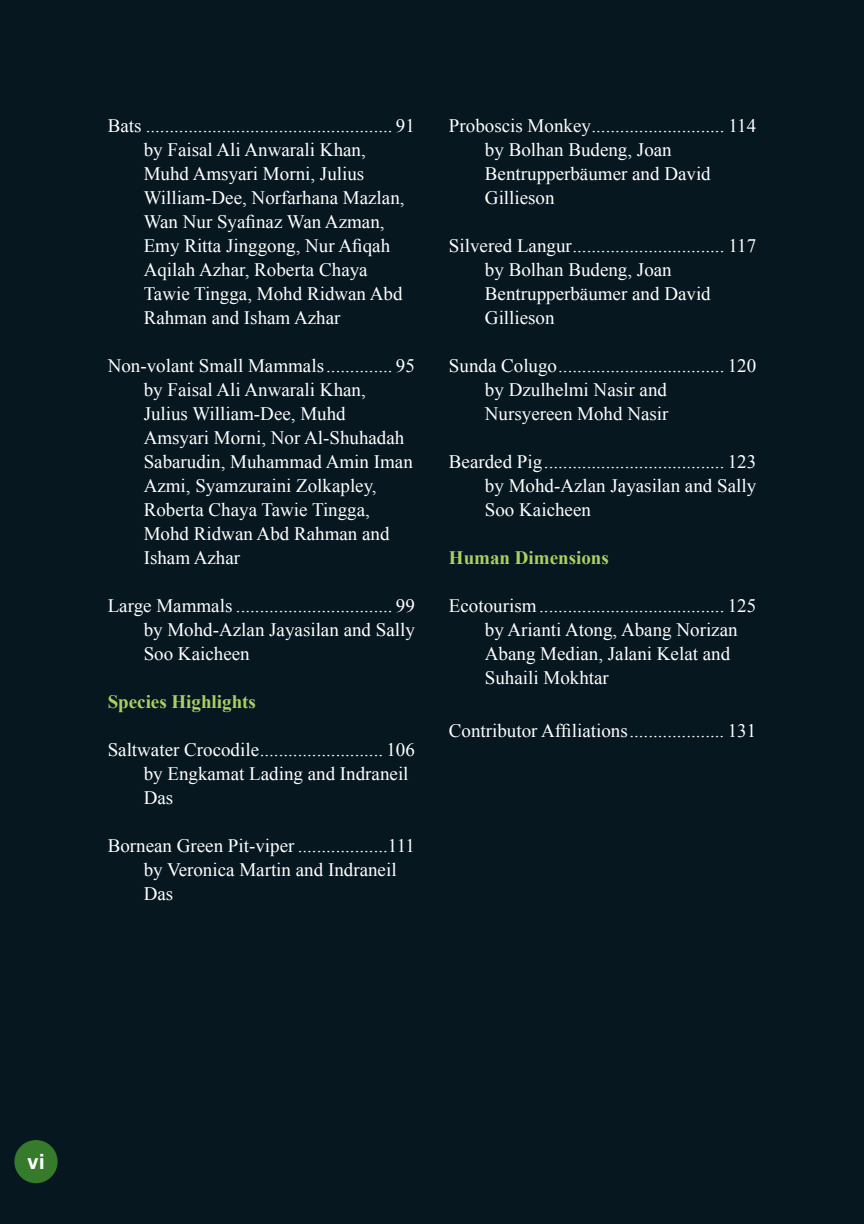
<style>
.page{position:relative;width:864px;height:1224px;background:#071720}
.page>*{position:absolute;margin:0;border:0;box-sizing:border-box;transform-origin:0 0}
.t1{font:700 21px "Helvetica Neue";color:#fff}
.t2{font:19px/24px "Times New Roman";color:#fff}
.t3{font:700 19px "Times New Roman";color:#a8d161}
</style>
<div class="page">
<div style="left:14px;top:1140px;width:44px;height:43px;background:#357b2b;border-radius:50%"></div>
<p class="t2" style="left:144px;top:114px;width:273px;text-indent:-36px">Bats .................................................... 91 by Faisal Ali Anwarali Khan,<br>Muhd Amsyari Morni, Julius<br>William-Dee, Norfarhana Mazlan,<br>Wan Nur Syafinaz Wan Azman,<br>Emy Ritta Jinggong, Nur Afiqah<br>Aqilah Azhar, Roberta Chaya<br>Tawie Tingga, Mohd Ridwan Abd<br>Rahman and Isham Azhar</p>
<p class="t2" style="left:144px;top:354px;width:273px;text-indent:-36px">Non-volant Small Mammals.............. 95 by Faisal Ali Anwarali Khan,<br>Julius William-Dee, Muhd<br>Amsyari Morni, Nor Al-Shuhadah<br>Sabarudin, Muhammad Amin Iman<br>Azmi, Syamzuraini Zolkapley,<br>Roberta Chaya Tawie Tingga,<br>Mohd Ridwan Abd Rahman and<br>Isham Azhar</p>
<p class="t2" style="left:144px;top:594px;width:273px;text-align:justify;text-indent:-36px">Large Mammals ................................. 99 by Mohd-Azlan Jayasilan and Sally Soo Kaicheen</p>
<p class="t3" style="left:108px;top:689px;width:150px">Species Highlights</p>
<p class="t2" style="left:144px;top:738px;width:273px;text-indent:-36px">Saltwater Crocodile.......................... 106 by Engkamat Lading and Indraneil<br>Das</p>
<p class="t2" style="left:144px;top:833px;width:273px;text-indent:-36px">Bornean Green Pit-viper ...................111 by Veronica Martin and Indraneil<br>Das</p>
<p class="t2" style="left:485px;top:113px;width:273px;text-indent:-36px">Proboscis Monkey............................ 114 by Bolhan Budeng, Joan<br>Bentrupperbäumer and David<br>Gillieson</p>
<p class="t2" style="left:485px;top:233px;width:273px;text-indent:-36px">Silvered Langur................................ 117 by Bolhan Budeng, Joan<br>Bentrupperbäumer and David<br>Gillieson</p>
<p class="t2" style="left:485px;top:353px;width:273px;text-indent:-36px">Sunda Colugo................................... 120 by Dzulhelmi Nasir and<br>Nursyereen Mohd Nasir</p>
<p class="t2" style="left:485px;top:449px;width:273px;text-align:justify;text-indent:-36px">Bearded Pig...................................... 123 by Mohd-Azlan Jayasilan and Sally Soo Kaicheen</p>
<p class="t3" style="left:449px;top:545px;width:161px">Human Dimensions</p>
<p class="t2" style="left:485px;top:593px;width:273px;text-indent:-36px">Ecotourism....................................... 125 by Arianti Atong, Abang Norizan Abang Median, Jalani Kelat and Suhaili Mokhtar</p>
<p class="t2" style="left:449px;top:718px;width:309px">Contributor Affiliations.................... 131</p>
<p class="t1" style="left:27px;top:1145px;width:19px">vi</p>
</div>
